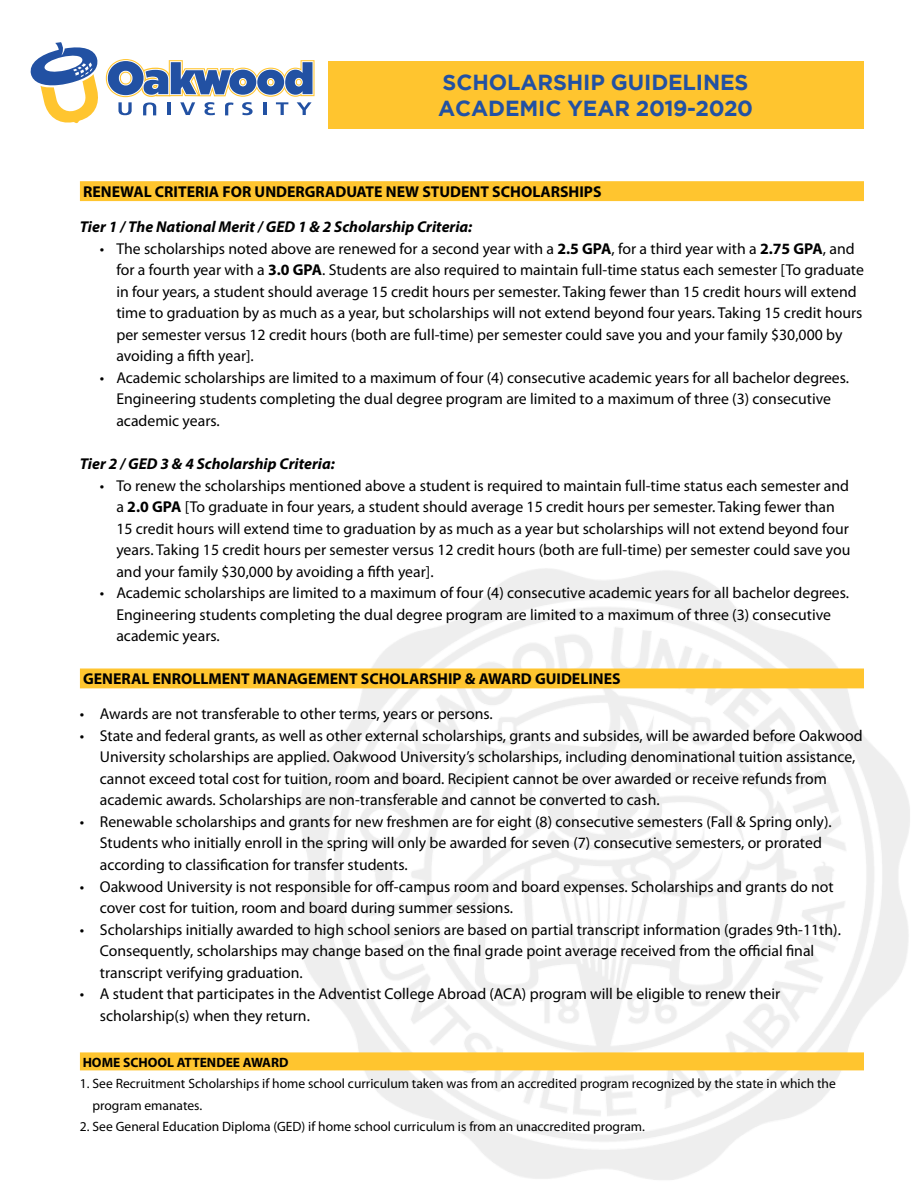
<style>
.page{position:relative;width:918px;height:1188px;background:#fff}
.page>*{position:absolute;margin:0;border:0;box-sizing:border-box;transform-origin:0 0}
.t1{font:700 21.75px/26.1px "Gotham";letter-spacing:-.005em;color:#2251a3}
.t2{font:15.75px/21.6px "Myriad Pro";color:#000}
.t3{font:700 15.75px "Myriad Pro";color:#000}
.t4{font:italic 700 15.75px "Myriad Pro";color:#000}
.t5{font:13.5px/21.5px "Myriad Pro";color:#000}
.t6{font:700 13.5px "Myriad Pro";color:#000}
.s1{font-weight:700}
</style>
<div class="page">
<div style="left:328px;top:62px;width:536px;height:67px;background:#ffc52f"></div>
<svg style="left:30px;top:42px;width:285px;height:82px"></svg>
<div style="left:80px;top:181px;width:784px;height:20px;background:#ffc52f"></div>
<div style="left:80px;top:669px;width:784px;height:19px;background:#ffc52f"></div>
<div style="left:80px;top:1052px;width:784px;height:18px;background:#ffc52f"></div>
<h1 class="t1" style="left:438px;top:69px;width:317px">SCHOLARSHIP GUIDELINES<br>ACADEMIC YEAR 2019-2020</h1>
<p class="t3" style="left:83px;top:182px;width:520px">RENEWAL CRITERIA FOR UNDERGRADUATE NEW STUDENT SCHOLARSHIPS</p>
<p class="t4" style="left:80px;top:216px;width:394px">Tier 1 / The National Merit / GED 1 &amp; 2 Scholarship Criteria:</p>
<p class="t2" style="left:116px;top:237px;width:749px;text-indent:-17px">• The scholarships noted above are renewed for a second year with a <span class="s1">2.5 GPA</span>, for a third year with a <span class="s1">2.75 GPA</span>, and for a fourth year with a <span class="s1">3.0 GPA</span>. Students are also required to maintain full-time status each semester [To graduate in four years, a student should average 15 credit hours per semester. Taking fewer than 15 credit hours will extend time to graduation by as much as a year, but scholarships will not extend beyond four years. Taking 15 credit hours per semester versus 12 credit hours (both are full-time) per semester could save you and your family $30,000 by avoiding a fifth year].</p>
<p class="t2" style="left:116px;top:366px;width:734px;text-indent:-17px">• Academic scholarships are limited to a maximum of four (4) consecutive academic years for all bachelor degrees.<br>Engineering students completing the dual degree program are limited to a maximum of three (3) consecutive academic years.</p>
<p class="t4" style="left:80px;top:453px;width:256px">Tier 2 / GED 3 &amp; 4 Scholarship Criteria:</p>
<p class="t2" style="left:116px;top:474px;width:736px;text-indent:-17px">• To renew the scholarships mentioned above a student is required to maintain full-time status each semester and a <span class="s1">2.0 GPA</span> [To graduate in four years, a student should average 15 credit hours per semester. Taking fewer than 15 credit hours will extend time to graduation by as much as a year but scholarships will not extend beyond four years. Taking 15 credit hours per semester versus 12 credit hours (both are full-time) per semester could save you and your family $30,000 by avoiding a fifth year].</p>
<p class="t2" style="left:116px;top:582px;width:734px;text-indent:-17px">• Academic scholarships are limited to a maximum of four (4) consecutive academic years for all bachelor degrees.<br>Engineering students completing the dual degree program are limited to a maximum of three (3) consecutive academic years.</p>
<p class="t3" style="left:83px;top:669px;width:539px">GENERAL ENROLLMENT MANAGEMENT SCHOLARSHIP &amp; AWARD GUIDELINES</p>
<p class="t2" style="left:80px;top:703px;width:414px">• Awards are not transferable to other terms, years or persons.</p>
<p class="t2" style="left:100px;top:724px;width:764px;text-indent:-20px">• State and federal grants, as well as other external scholarships, grants and subsides, will be awarded before Oakwood University scholarships are applied. Oakwood University’s scholarships, including denominational tuition assistance, cannot exceed total cost for tuition, room and board. Recipient cannot be over awarded or receive refunds from academic awards. Scholarships are non-transferable and cannot be converted to cash.</p>
<p class="t2" style="left:100px;top:811px;width:733px;text-indent:-20px">• Renewable scholarships and grants for new freshmen are for eight (8) consecutive semesters (Fall &amp; Spring only).<br>Students who initially enroll in the spring will only be awarded for seven (7) consecutive semesters, or prorated according to classification for transfer students.</p>
<p class="t2" style="left:100px;top:875px;width:735px;text-indent:-20px">• Oakwood University is not responsible for off-campus room and board expenses. Scholarships and grants do not cover cost for tuition, room and board during summer sessions.</p>
<p class="t2" style="left:100px;top:918px;width:743px;text-indent:-20px">• Scholarships initially awarded to high school seniors are based on partial transcript information (grades 9th-11th).<br>Consequently, scholarships may change based on the final grade point average received from the official final transcript verifying graduation.</p>
<p class="t2" style="left:100px;top:983px;width:682px;text-indent:-20px">• A student that participates in the Adventist College Abroad (ACA) program will be eligible to renew their scholarship(s) when they return.</p>
<p class="t6" style="left:83px;top:1054px;width:207px">HOME SCHOOL ATTENDEE AWARD</p>
<p class="t5" style="left:93px;top:1073px;width:745px;text-indent:-13px">1. See Recruitment Scholarships if home school curriculum taken was from an accredited program recognized by the state in which the program emanates.</p>
<p class="t5" style="left:80px;top:1116px;width:567px">2. See General Education Diploma (GED) if home school curriculum is from an unaccredited program.</p>
</div>
